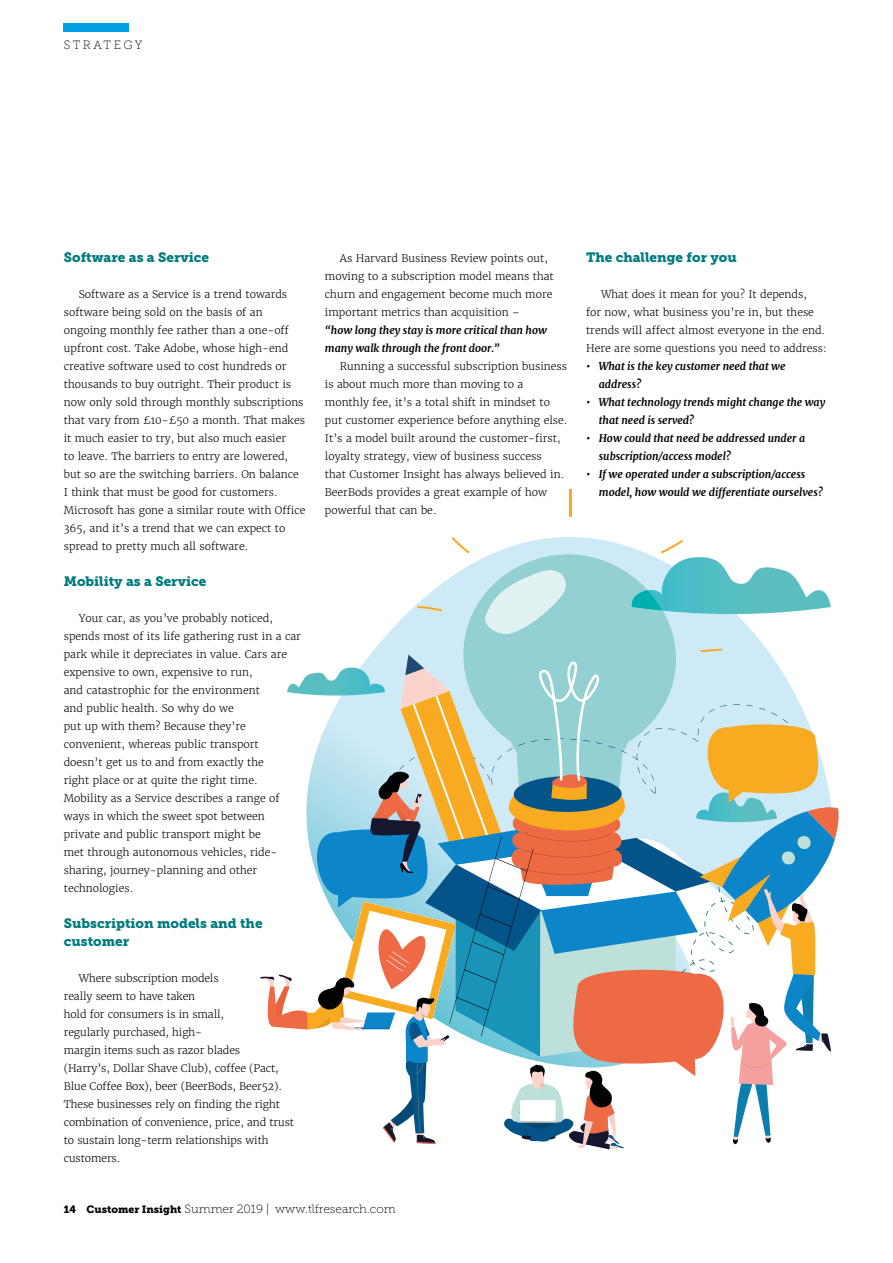
<style>
.page{position:relative;width:893px;height:1263px;background:#fff}
.page>*{position:absolute;margin:0;border:0;box-sizing:border-box;transform-origin:0 0}
.t1{font:13.5px/18px "Museo Slab 900";color:#037b7e}
.t2{font:12px "Museo Slab 100";color:#000}
.t3{font:12px "Museo Slab 100";letter-spacing:.2em;color:#000}
.t4{font:300 10.5px/18px "Merriweather";color:#000}
.t5{font:italic 700 10.5px/18px "Merriweather";color:#000}
.s1{font-family:"Museo Slab 900";font-size:10.5px}
</style>
<div class="page">
<svg style="left:376px;top:537px;width:390px;height:111px"></svg>
<hr style="left:569px;top:489px;width:2px;height:27px;background:#f8ab21">
<svg style="left:451px;top:537px;width:18px;height:16px"></svg>
<svg style="left:417px;top:606px;width:25px;height:5px"></svg>
<svg style="left:463px;top:554px;width:213px;height:94px;background:#a1d6da"></svg>
<svg style="left:630px;top:540px;width:201px;height:74px"></svg>
<svg style="left:483px;top:570px;width:85px;height:64px;background:#c3e5e7"></svg>
<svg style="left:260px;top:648px;width:579px;height:501px"></svg>
<div style="left:64px;top:23px;width:65px;height:9px;background:#009fe3"></div>
<p class="t3" style="left:64px;top:39px;width:80px">STRATEGY</p>
<p class="t1" style="left:64px;top:248px;width:147px">Software as a Service</p>
<p class="t4" style="left:64px;top:285px;width:243px;text-indent:15px">Software as a Service is a trend towards software being sold on the basis of an ongoing monthly fee rather than a one-off upfront cost. Take Adobe, whose high-end creative software used to cost hundreds or thousands to buy outright. Their product is now only sold through monthly subscriptions that vary from £10-£50 a month. That makes it much easier to try, but also much easier<br>to leave. The barriers to entry are lowered, but so are the switching barriers. On balance I think that must be good for customers.<br>Microsoft has gone a similar route with Office 365, and it’s a trend that we can expect to spread to pretty much all software.</p>
<p class="t1" style="left:64px;top:572px;width:144px">Mobility as a Service</p>
<p class="t4" style="left:64px;top:609px;width:239px;text-indent:15px">Your car, as you’ve probably noticed, spends most of its life gathering rust in a car park while it depreciates in value. Cars are expensive to own, expensive to run,<br>and catastrophic for the environment<br>and public health. So why do we<br>put up with them? Because they’re convenient, whereas public transport<br>doesn’t get us to and from exactly the<br>right place or at quite the right time.<br>Mobility as a Service describes a range of ways in which the sweet spot between private and public transport might be<br>met through autonomous vehicles, ride&shy;sharing, journey-planning and other technologies.</p>
<p class="t1" style="left:64px;top:914px;width:200px">Subscription models and the customer</p>
<p class="t4" style="left:64px;top:969px;width:232px;text-indent:15px">Where subscription models<br>really seem to have taken<br>hold for consumers is in small,<br>regularly purchased, high-<br>margin items such as razor blades<br>(Harry’s, Dollar Shave Club), coffee (Pact, Blue Coffee Box), beer (BeerBods, Beer52).<br>These businesses rely on finding the right combination of convenience, price, and trust to sustain long-term relationships with customers.</p>
<p class="t4" style="left:325px;top:249px;width:230px;text-indent:15px">As Harvard Business Review points out, moving to a subscription model means that churn and engagement become much more important metrics than acquisition –</p>
<p class="t5" style="left:325px;top:321px;width:224px">“how long they stay is more critical than how many walk through the front door.”</p>
<p class="t4" style="left:325px;top:357px;width:244px;text-indent:15px">Running a successful subscription business is about much more than moving to a monthly fee, it’s a total shift in mindset to put customer experience before anything else.<br>It’s a model built around the customer-first, loyalty strategy, view of business success<br>that Customer Insight has always believed in.<br>BeerBods provides a great example of how powerful that can be.</p>
<p class="t2" style="left:64px;top:1203px;width:333px"><span class="s1">14 Customer Insight</span> Summer 2019 | www.tlfresearch.com</p>
<p class="t1" style="left:586px;top:248px;width:152px">The challenge for you</p>
<p class="t4" style="left:586px;top:285px;width:242px;text-indent:15px">What does it mean for you? It depends,<br>for now, what business you’re in, but these trends will affect almost everyone in the end.<br>Here are some questions you need to address:</p>
<p class="t5" style="left:599px;top:357px;width:188px;text-indent:-13px">• What is the key customer need that we address?</p>
<p class="t5" style="left:599px;top:393px;width:228px;text-indent:-13px">• What technology trends might change the way that need is served?</p>
<p class="t5" style="left:599px;top:429px;width:208px;text-indent:-13px">• How could that need be addressed under a subscription/access model?</p>
<p class="t5" style="left:599px;top:465px;width:226px;text-indent:-13px">• If we operated under a subscription/access model, how would we differentiate ourselves?</p>
</div>
